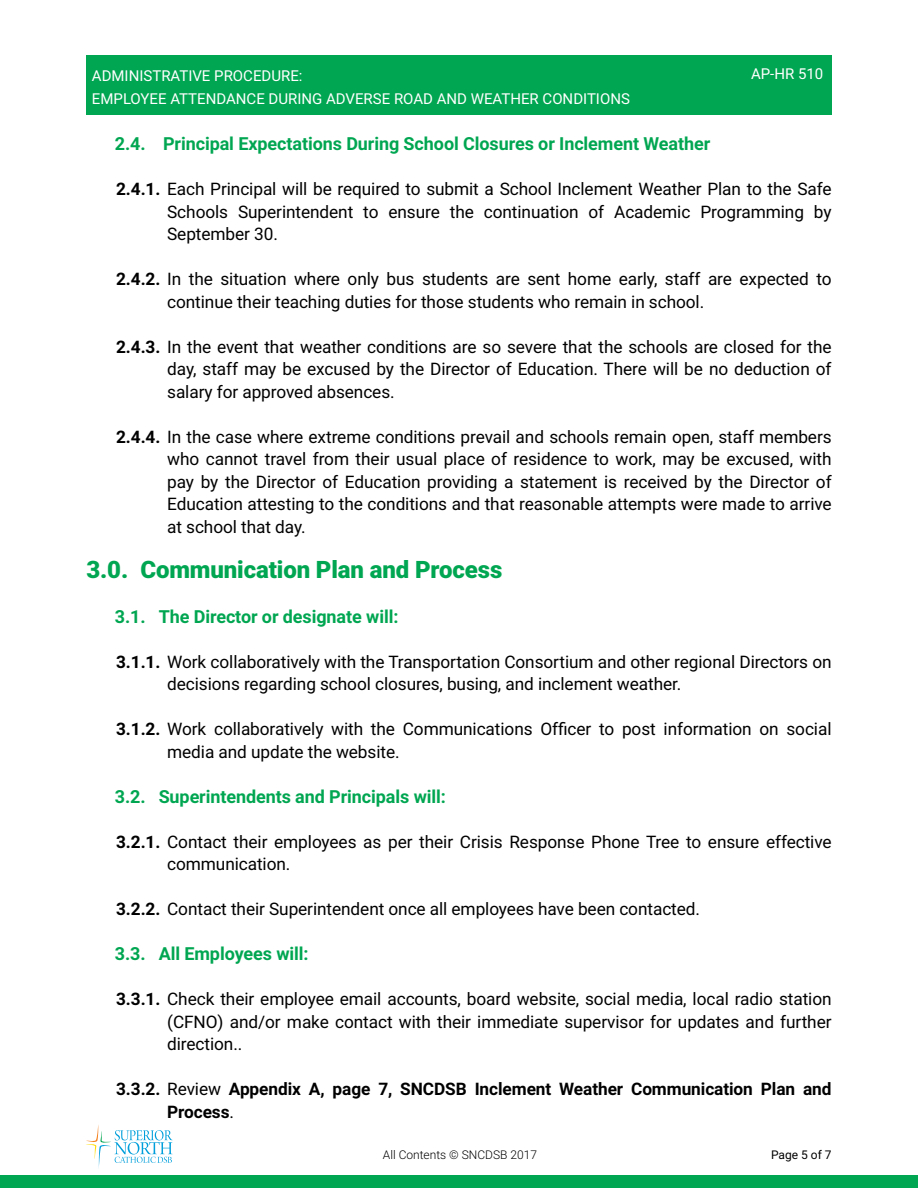
<style>
.page{position:relative;width:918px;height:1188px;background:#fff}
.page>*{position:absolute;margin:0;border:0;box-sizing:border-box;transform-origin:0 0}
.t1{font:900 24px "Roboto";letter-spacing:-.005em;color:#00a651}
.t2{font:700 18px "Roboto";letter-spacing:-.005em;color:#00a651}
.t3{font:17.25px/22.5px "Roboto";letter-spacing:-.005em;color:#000;text-align:justify}
.t4{font:700 17.25px/22.5px "Roboto";letter-spacing:-.005em;color:#000}
.t5{font:15px/22.5px "Roboto";color:#fff}
.t6{font:300 12px "Roboto";color:#000}
.t7{font:12px "Roboto";color:#000}
.s1{font-weight:700}
.s2{font-weight:400}
</style>
<div class="page">
<div style="left:86px;top:55px;width:746px;height:60px;background:#00a651"></div>
<div style="left:0;top:1175px;width:918px;height:13px;background:#00a651"></div>
<svg style="left:86px;top:1125px;width:87px;height:43px"></svg>
<p class="t5" style="left:92px;top:64px;width:540px">ADMINISTRATIVE PROCEDURE:<br>EMPLOYEE ATTENDANCE DURING ADVERSE ROAD AND WEATHER CONDITIONS</p>
<p class="t5" style="left:751px;top:62px;width:74px">AP-HR 510</p>
<p class="t2" style="left:115px;top:131px;width:597px">2.4. Principal Expectations During School Closures or Inclement Weather</p>
<p class="t3" style="left:167px;top:177px;width:666px;text-indent:-51px"><span class="s1">2.4.1.</span> Each Principal will be required to submit a School Inclement Weather Plan to the Safe Schools Superintendent to ensure the continuation of Academic Programming by September 30.</p>
<p class="t3" style="left:167px;top:267px;width:666px;text-indent:-51px"><span class="s1">2.4.2.</span> In the situation where only bus students are sent home early, staff are expected to continue their teaching duties for those students who remain in school.</p>
<p class="t3" style="left:167px;top:335px;width:666px;text-indent:-51px"><span class="s1">2.4.3.</span> In the event that weather conditions are so severe that the schools are closed for the day, staff may be excused by the Director of Education. There will be no deduction of salary for approved absences.</p>
<p class="t3" style="left:167px;top:425px;width:666px;text-indent:-51px"><span class="s1">2.4.4.</span> In the case where extreme conditions prevail and schools remain open, staff members who cannot travel from their usual place of residence to work, may be excused, with pay by the Director of Education providing a statement is received by the Director of Education attesting to the conditions and that reasonable attempts were made to arrive at school that day.</p>
<p class="t1" style="left:86px;top:552px;width:417px">3.0. Communication Plan and Process</p>
<p class="t2" style="left:115px;top:604px;width:285px">3.1. The Director or designate will:</p>
<p class="t3" style="left:167px;top:650px;width:666px;text-indent:-51px"><span class="s1">3.1.1.</span> Work collaboratively with the Transportation Consortium and other regional Directors on decisions regarding school closures, busing, and inclement weather.</p>
<p class="t3" style="left:167px;top:717px;width:666px;text-indent:-51px"><span class="s1">3.1.2.</span> Work collaboratively with the Communications Officer to post information on social media and update the website.</p>
<p class="t2" style="left:115px;top:784px;width:333px">3.2. Superintendents and Principals will:</p>
<p class="t3" style="left:167px;top:830px;width:666px;text-indent:-51px"><span class="s1">3.2.1.</span> Contact their employees as per their Crisis Response Phone Tree to ensure effective communication.</p>
<p class="t3" style="left:116px;top:897px;width:585px"><span class="s1">3.2.2.</span> Contact their Superintendent once all employees have been contacted.</p>
<p class="t2" style="left:115px;top:941px;width:195px">3.3. All Employees will:</p>
<p class="t3" style="left:167px;top:987px;width:666px;text-indent:-51px"><span class="s1">3.3.1.</span> Check their employee email accounts, board website, social media, local radio station (CFNO) and/or make contact with their immediate supervisor for updates and further direction..</p>
<p class="t4" style="left:167px;top:1077px;width:666px;text-indent:-51px">3.3.2. <span class="s2">Review</span> Appendix A, page 7, SNCDSB Inclement Weather Communication Plan and<br>Process<span class="s2">.</span></p>
<p class="t6" style="left:383px;top:1146px;width:156px">All Contents © SNCDSB 2017</p>
<p class="t7" style="left:771px;top:1146px;width:62px">Page 5 of 7</p>
</div>
